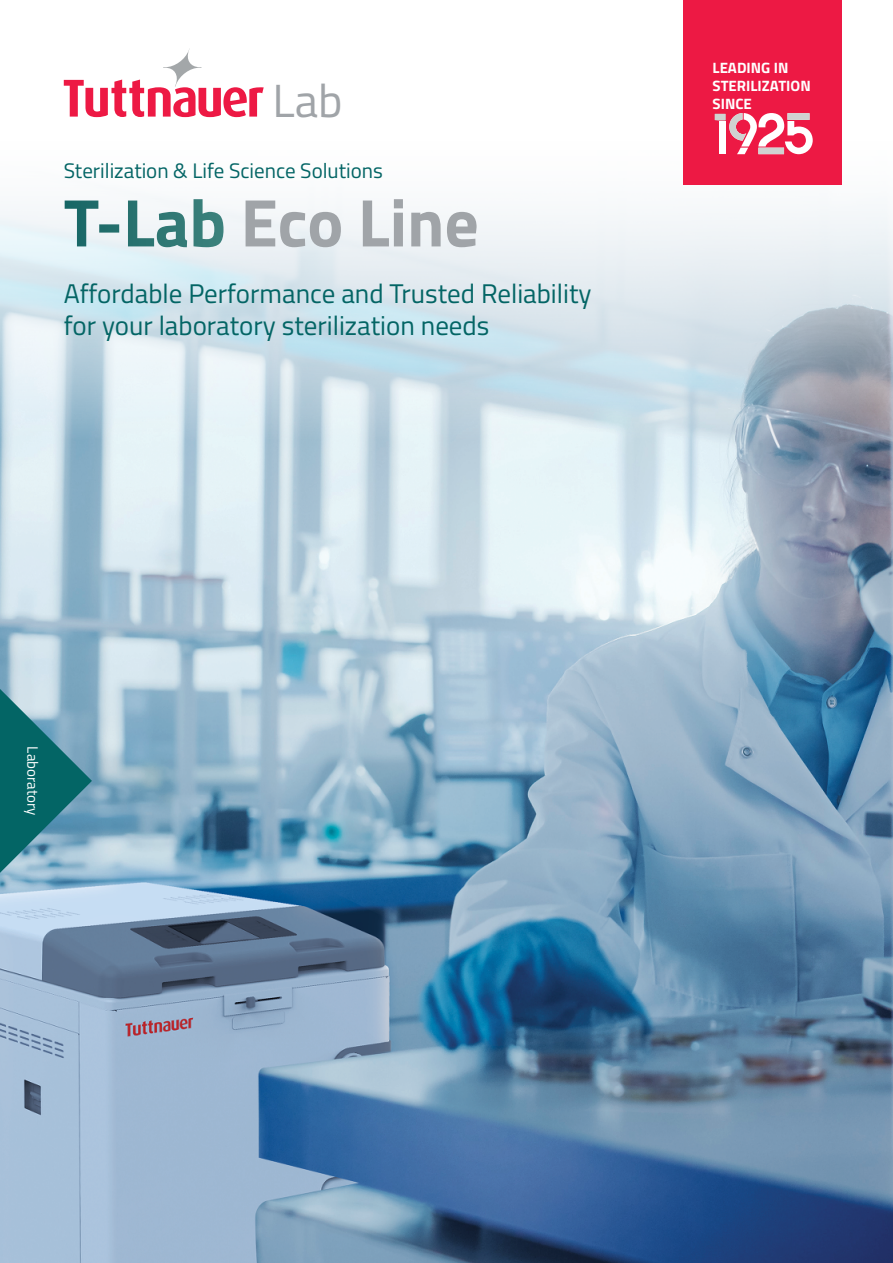
<style>
.page{position:relative;width:893px;height:1263px;background:#fff}
.page>*{position:absolute;margin:0;border:0;box-sizing:border-box;transform-origin:0 0}
.t1{font:700 67.5px "Titillium Web";color:#a0a4a8}
.t2{font:46.5px "Titillium Web";color:#a0a4a8}
.t3{font:27px/31.5px "Titillium Web";color:#036565}
.t4{font:21px "Titillium Web";color:#036565}
.t5{font:700 15px/18px "Titillium Web";color:#fff}
.t6{font:15px "Titillium Web";color:#fff}
.s1{color:#fff}
</style>
<div class="page">
<img style="left:0;top:198px;width:893px;height:1065px">
<div style="left:683px;top:0;width:159px;height:185px;background:#ed1944"></div>
<svg style="left:0;top:689px;width:92px;height:184px;background:#458a95"></svg>
<svg style="left:64px;top:48px;width:200px;height:69px"></svg>
<svg style="left:715px;top:113px;width:98px;height:41px"></svg>
<div style="left:719px;top:121px;width:6px;height:33px;background:#fff"></div>
<h2 class="t2" style="left:273px;top:67px;width:72px">Lab</h2>
<p class="t4" style="left:64px;top:155px;width:321px">Sterilization &amp; Life Science Solutions</p>
<h1 class="t1" style="left:64px;top:171px;width:417px"><span class="s1">T-Lab</span> Eco Line</h1>
<p class="t3" style="left:64px;top:277px;width:529px">Affordable Performance and Trusted Reliability for your laboratory sterilization needs</p>
<p class="t5" style="left:713px;top:58px;width:100px">LEADING IN<br>STERILIZATION<br>SINCE</p>
<p class="t6" style="left:44px;top:746px;width:70px;rotate:90deg">Laboratory</p>
</div>
